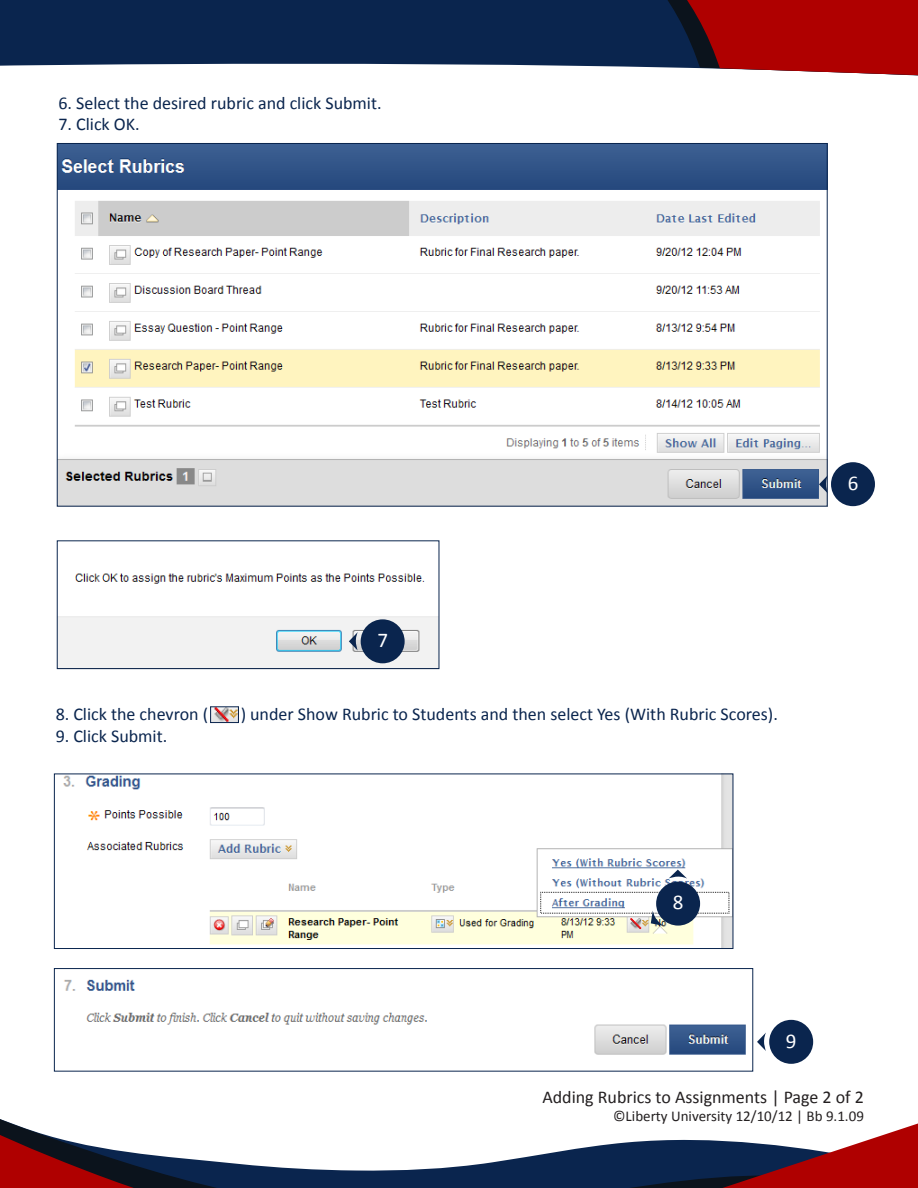
<style>
.page{position:relative;width:918px;height:1188px;background:#fff}
.page>*{position:absolute;margin:0;border:0;box-sizing:border-box;transform-origin:0 0}
.t1{font:21px "Calibri";color:#fff}
.t2{font:18px "Calibri";color:#0a254e}
.t3{font:18px "Calibri";color:#231f20}
.t4{font:15px "Calibri";color:#231f20}
</style>
<div class="page">
<img style="left:59px;top:145px;width:767px;height:360px">
<img style="left:59px;top:573px;width:378px;height:94px">
<div style="left:57px;top:540px;width:382px;height:129px;border:1px solid #0a254e"></div>
<img style="left:63px;top:776px;width:668px;height:171px">
<div style="left:54px;top:774px;width:679px;height:175px;border:1px solid #0a254e"></div>
<img style="left:64px;top:979px;width:682px;height:76px">
<div style="left:54px;top:968px;width:699px;height:104px;border:1px solid #0a254e"></div>
<svg style="left:0;top:0;width:918px;height:76px;fill:#0a254e"></svg>
<svg style="left:0;top:1119px;width:918px;height:69px"></svg>
<svg style="left:610px;top:0;width:308px;height:75px;background:#851922"></svg>
<svg style="left:722px;top:1124px;width:196px;height:64px"></svg>
<div style="left:769px;top:1020px;width:44px;height:44px;background:#0a254e;border-radius:50%"></div>
<svg style="left:757px;top:1033px;width:9px;height:18px"></svg>
<div style="left:656px;top:882px;width:44px;height:44px;background:#0a254e;border-radius:50%"></div>
<svg style="left:651px;top:911px;width:12px;height:15px"></svg>
<svg style="left:669px;top:870px;width:18px;height:9px"></svg>
<div style="left:361px;top:619px;width:44px;height:44px;background:#0a254e;border-radius:50%"></div>
<svg style="left:349px;top:632px;width:9px;height:19px"></svg>
<div style="left:831px;top:462px;width:44px;height:44px;background:#0a254e;border-radius:50%"></div>
<svg style="left:819px;top:475px;width:9px;height:19px"></svg>
<img style="left:212px;top:708px;width:25px;height:13px">
<div style="left:210px;top:706px;width:29px;height:17px;border:1px solid #0a254e"></div>
<p class="t2" style="left:58px;top:91px;width:325px">6. Select the desired rubric and click Submit.</p>
<p class="t2" style="left:58px;top:113px;width:83px">7. Click OK.</p>
<p class="t1" style="left:377px;top:627px;width:12px">7</p>
<p class="t2" style="left:56px;top:703px;width:154px">8. Click the chevron (</p>
<p class="t2" style="left:241px;top:703px;width:539px">) under Show Rubric to Students and then select Yes (With Rubric Scores).</p>
<p class="t2" style="left:56px;top:725px;width:113px">9. Click Submit.</p>
<p class="t1" style="left:848px;top:469px;width:12px">6</p>
<p class="t1" style="left:673px;top:889px;width:12px">8</p>
<p class="t1" style="left:786px;top:1028px;width:12px">9</p>
<p class="t3" style="left:542px;top:1086px;width:323px">Adding Rubrics to Assignments | Page 2 of 2</p>
<p class="t4" style="left:613px;top:1107px;width:252px">©Liberty University 12/10/12 | Bb 9.1.09</p>
</div>
